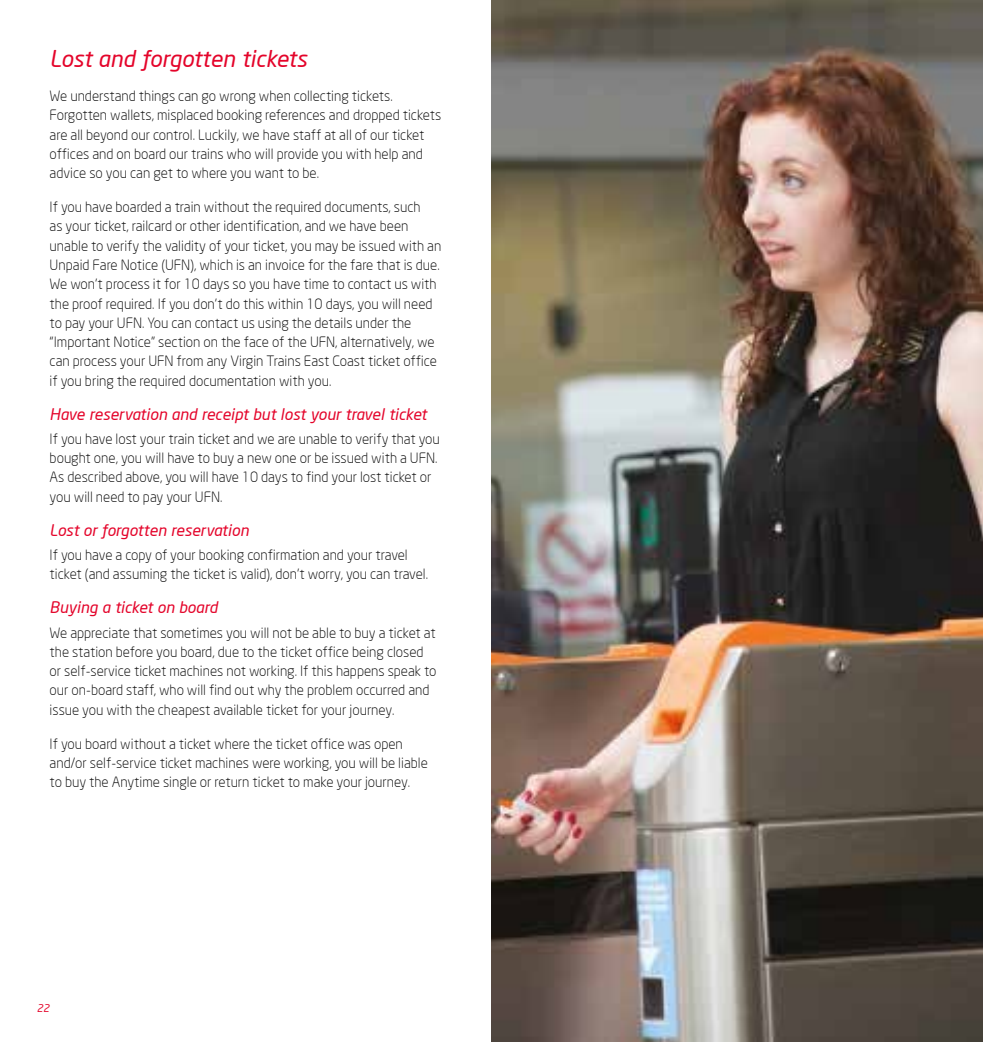
<style>
.page{position:relative;width:983px;height:1042px;background:#fff}
.page>*{position:absolute;margin:0;border:0;box-sizing:border-box;transform-origin:0 0}
.t1{font:italic 22.75px "Neo Sans";color:#e4042a}
.t2{font:italic 15.75px "Neo Sans";color:#e4042a}
.t3{font:300 14px/19.2px "Neo Sans";color:#000}
.t4{font:italic 10.5px "Neo Sans";color:#e4042a}
</style>
<div class="page">
<img style="left:491px;top:0;width:491px;height:1042px">
<h1 class="t1" style="left:50px;top:45px;width:259px">Lost and forgotten tickets</h1>
<p class="t3" style="left:50px;top:86px;width:393px">We understand things can go wrong when collecting tickets.<br>Forgotten wallets, misplaced booking references and dropped tickets are all beyond our control. Luckily, we have staff at all of our ticket offices and on board our trains who will provide you with help and advice so you can get to where you want to be.</p>
<p class="t3" style="left:50px;top:197px;width:393px">If you have boarded a train without the required documents, such<br>as your ticket, railcard or other identification, and we have been unable to verify the validity of your ticket, you may be issued with an Unpaid Fare Notice (UFN), which is an invoice for the fare that is due.<br>We won’t process it for 10 days so you have time to contact us with the proof required. If you don’t do this within 10 days, you will need to pay your UFN. You can contact us using the details under the “Important Notice” section on the face of the UFN, alternatively, we can process your UFN from any Virgin Trains East Coast ticket office if you bring the required documentation with you.</p>
<p class="t2" style="left:50px;top:404px;width:378px">Have reservation and receipt but lost your travel ticket</p>
<p class="t3" style="left:50px;top:429px;width:391px">If you have lost your train ticket and we are unable to verify that you bought one, you will have to buy a new one or be issued with a UFN.<br>As described above, you will have 10 days to find your lost ticket or you will need to pay your UFN.</p>
<p class="t2" style="left:50px;top:520px;width:200px">Lost or forgotten reservation</p>
<p class="t3" style="left:50px;top:545px;width:380px">If you have a copy of your booking confirmation and your travel ticket (and assuming the ticket is valid), don’t worry, you can travel.</p>
<p class="t2" style="left:50px;top:598px;width:169px">Buying a ticket on board</p>
<p class="t3" style="left:50px;top:623px;width:388px">We appreciate that sometimes you will not be able to buy a ticket at the station before you board, due to the ticket office being closed or self-service ticket machines not working. If this happens speak to our on-board staff, who will find out why the problem occurred and issue you with the cheapest available ticket for your journey.</p>
<p class="t3" style="left:50px;top:734px;width:379px">If you board without a ticket where the ticket office was open and/or self-service ticket machines were working, you will be liable to buy the Anytime single or return ticket to make your journey.</p>
<p class="t4" style="left:37px;top:1002px;width:14px">22</p>
</div>
